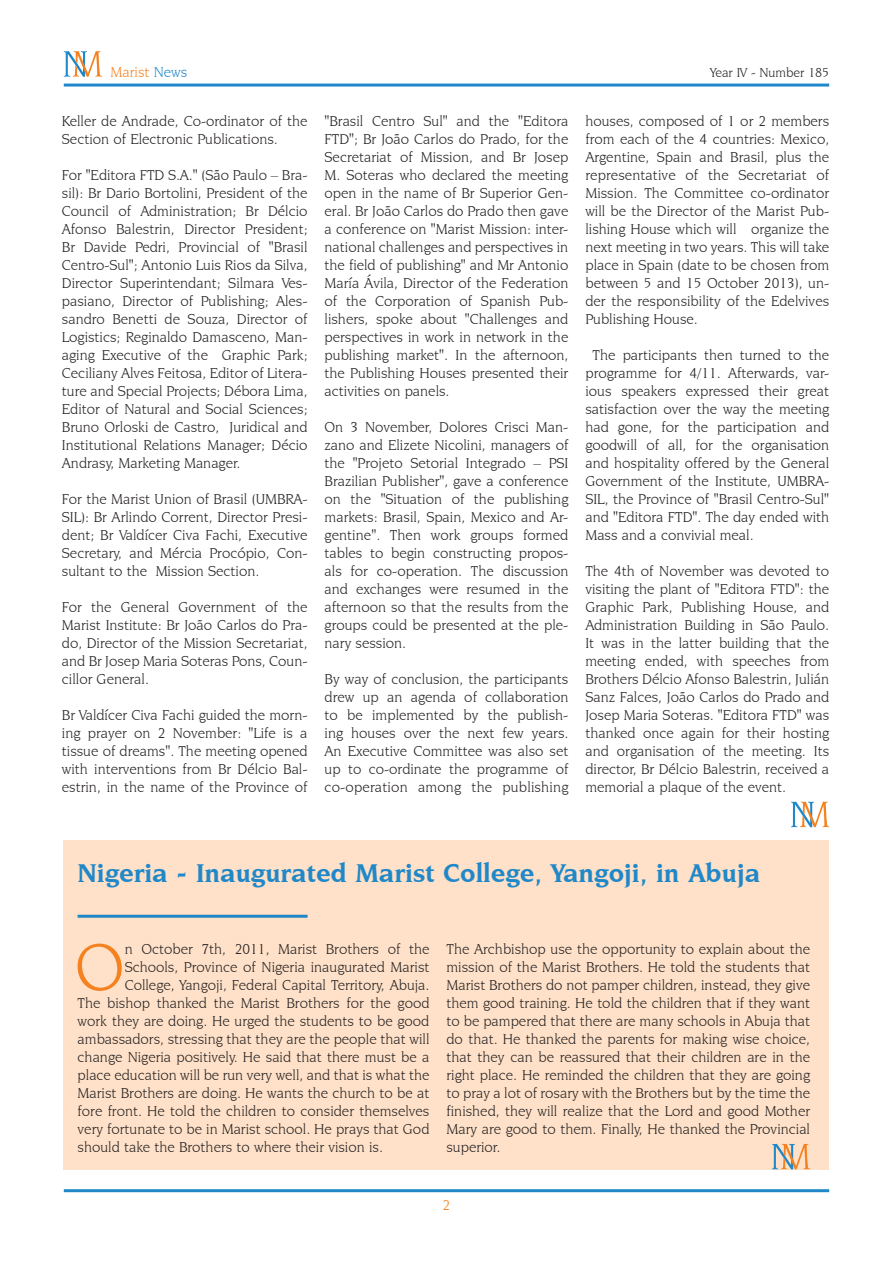
<style>
.page{position:relative;width:893px;height:1263px;background:#fff}
.page>*{position:absolute;margin:0;border:0;box-sizing:border-box;transform-origin:0 0}
.t1{font:70.2px "Novarese IT Cby BT";color:#f58220}
.t2{font:700 27px "Novarese IT Cby BT";color:#2088c9}
.t3{font:15px/18px "Novarese IT Cby BT";color:#231f20;text-align:justify}
.t4{font:15px "Novarese IT Cby BT";color:#f58220}
.t5{font:13.5px "Novarese IT Cby BT";color:#231f20}
.s1{color:#2088c9}
</style>
<div class="page">
<hr style="left:64px;top:84px;width:765px;height:3px;background:#2088c9">
<hr style="left:64px;top:1189px;width:765px;height:3px;background:#2088c9">
<svg style="left:64px;top:51px;width:38px;height:26px"></svg>
<svg style="left:791px;top:801px;width:38px;height:26px"></svg>
<div style="left:64px;top:840px;width:765px;height:329px;background:#fee1c8"></div>
<hr style="left:78px;top:915px;width:230px;height:3px;background:#2088c9">
<svg style="left:772px;top:1144px;width:38px;height:25px"></svg>
<p class="t4" style="left:111px;top:63px;width:78px">Marist <span class="s1">News</span></p>
<p class="t5" style="left:710px;top:64px;width:120px">Year IV - Number 185</p>
<p class="t3" style="left:62px;top:112px;width:247px">Keller de Andrade, Co-ordinator of the<br>Section of Electronic Publications.</p>
<p class="t3" style="left:62px;top:166px;width:247px">For "Editora FTD S.A." (São Paulo – Bra&shy;sil): Br Dario Bortolini, President of the Council of Administration; Br Délcio Afonso Balestrin, Director President; Br Davide Pedri, Provincial of "Brasil Centro-Sul"; Antonio Luis Rios da Silva, Director Superintendant; Silmara Ves&shy;pasiano, Director of Publishing; Ales&shy;sandro Benetti de Souza, Director of Logistics; Reginaldo Damasceno, Man&shy;aging Executive of the Graphic Park; Ceciliany Alves Feitosa, Editor of Litera&shy;ture and Special Projects; Débora Lima, Editor of Natural and Social Sciences; Bruno Orloski de Castro, Juridical and Institutional Relations Manager; Décio Andrasy, Marketing Manager.</p>
<p class="t3" style="left:62px;top:490px;width:247px">For the Marist Union of Brasil (UMBRA-SIL): Br Arlindo Corrent, Director Presi&shy;dent; Br Valdícer Civa Fachi, Executive Secretary, and Mércia Procópio, Con&shy;sultant to the Mission Section.</p>
<p class="t3" style="left:62px;top:598px;width:247px">For the General Government of the Marist Institute: Br João Carlos do Pra&shy;do, Director of the Mission Secretariat, and Br Josep Maria Soteras Pons, Coun&shy;cillor General.</p>
<p class="t3" style="left:62px;top:706px;width:247px">Br Valdícer Civa Fachi guided the morn&shy;ing prayer on 2 November: "Life is a tissue of dreams". The meeting opened with interventions from Br Délcio Bal&shy;estrin, in the name of the Province of</p>
<p class="t3" style="left:325px;top:112px;width:245px">"Brasil Centro Sul" and the "Editora FTD"; Br João Carlos do Prado, for the Secretariat of Mission, and Br Josep M. Soteras who declared the meeting open in the name of Br Superior Gen&shy;eral. Br João Carlos do Prado then gave a conference on "Marist Mission: inter&shy;national challenges and perspectives in the field of publishing" and Mr Antonio María Ávila, Director of the Federation of the Corporation of Spanish Pub&shy;lishers, spoke about "Challenges and perspectives in work in network in the publishing market". In the afternoon, the Publishing Houses presented their activities on panels.</p>
<p class="t3" style="left:325px;top:418px;width:245px">On 3 November, Dolores Crisci Man&shy;zano and Elizete Nicolini, managers of the "Projeto Setorial Integrado – PSI Brazilian Publisher", gave a conference on the "Situation of the publishing markets: Brasil, Spain, Mexico and Ar&shy;gentine". Then work groups formed tables to begin constructing propos&shy;als for co-operation. The discussion and exchanges were resumed in the afternoon so that the results from the groups could be presented at the ple&shy;nary session.</p>
<p class="t3" style="left:325px;top:670px;width:245px">By way of conclusion, the participants drew up an agenda of collaboration to be implemented by the publish&shy;ing houses over the next few years.<br>An Executive Committee was also set up to co-ordinate the programme of co-operation among the publishing</p>
<p class="t3" style="left:585px;top:112px;width:245px">houses, composed of 1 or 2 members from each of the 4 countries: Mexico, Argentine, Spain and Brasil, plus the representative of the Secretariat of Mission. The Committee co-ordinator will be the Director of the Marist Pub&shy;lishing House which will organize the next meeting in two years. This will take place in Spain (date to be chosen from between 5 and 15 October 2013), un&shy;der the responsibility of the Edelvives Publishing House.</p>
<p class="t3" style="left:585px;top:346px;width:245px;text-indent:7px">The participants then turned to the programme for 4/11. Afterwards, var&shy;ious speakers expressed their great satisfaction over the way the meeting had gone, for the participation and goodwill of all, for the organisation and hospitality offered by the General Government of the Institute, UMBRA-SIL, the Province of "Brasil Centro-Sul" and "Editora FTD". The day ended with Mass and a convivial meal.</p>
<p class="t3" style="left:585px;top:562px;width:245px">The 4th of November was devoted to visiting the plant of "Editora FTD": the Graphic Park, Publishing House, and Administration Building in São Paulo.<br>It was in the latter building that the meeting ended, with speeches from Brothers Délcio Afonso Balestrin, Julián Sanz Falces, João Carlos do Prado and Josep Maria Soteras. "Editora FTD" was thanked once again for their hosting and organisation of the meeting. Its director, Br Délcio Balestrin, received a memorial a plaque of the event.</p>
<h2 class="t2" style="left:78px;top:856px;width:684px">Nigeria - Inaugurated Marist College, Yangoji, in Abuja</h2>
<h1 class="t1" style="left:75px;top:925px;width:52px">O</h1>
<p class="t3" style="left:125px;top:940px;width:306px">n October 7th, 2011, Marist Brothers of the</p>
<p class="t3" style="left:125px;top:958px;width:306px">Schools, Province of Nigeria inaugurated Marist</p>
<p class="t3" style="left:125px;top:976px;width:306px">College, Yangoji, Federal Capital Territory, Abuja.</p>
<p class="t3" style="left:78px;top:994px;width:353px">The bishop thanked the Marist Brothers for the good</p>
<p class="t3" style="left:78px;top:1012px;width:353px">work they are doing. He urged the students to be good</p>
<p class="t3" style="left:78px;top:1030px;width:353px">ambassadors, stressing that they are the people that will</p>
<p class="t3" style="left:78px;top:1048px;width:353px">change Nigeria positively. He said that there must be a</p>
<p class="t3" style="left:78px;top:1066px;width:353px">place education will be run very well, and that is what the</p>
<p class="t3" style="left:78px;top:1084px;width:353px">Marist Brothers are doing. He wants the church to be at</p>
<p class="t3" style="left:78px;top:1102px;width:353px">fore front. He told the children to consider themselves</p>
<p class="t3" style="left:78px;top:1120px;width:353px">very fortunate to be in Marist school. He prays that God</p>
<p class="t3" style="left:78px;top:1138px;width:307px">should take the Brothers to where their vision is.</p>
<p class="t3" style="left:446px;top:940px;width:365px">The Archbishop use the opportunity to explain about the mission of the Marist Brothers. He told the students that Marist Brothers do not pamper children, instead, they give them good training. He told the children that if they want to be pampered that there are many schools in Abuja that do that. He thanked the parents for making wise choice, that they can be reassured that their children are in the right place. He reminded the children that they are going to pray a lot of rosary with the Brothers but by the time the finished, they will realize that the Lord and good Mother Mary are good to them. Finally, He thanked the Provincial superior.</p>
<p class="t4" style="left:443px;top:1196px;width:9px">2</p>
</div>
